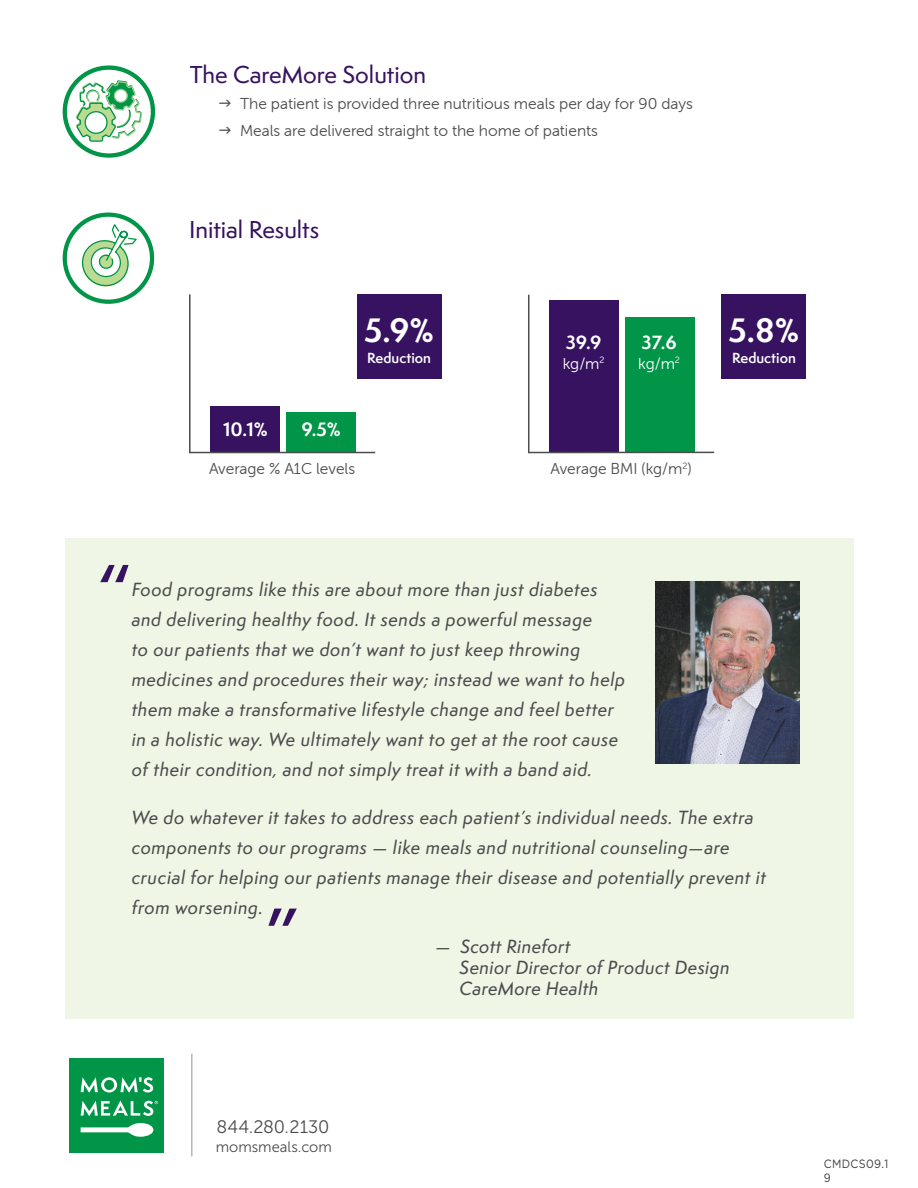
<style>
.page{position:relative;width:918px;height:1188px;background:#fff}
.page>*{position:absolute;margin:0;border:0;box-sizing:border-box;transform-origin:0 0}
.t1{font:700 31.5px "Semplicita Pro";color:#fff}
.t2{font:500 22.5px "Semplicita Pro";color:#371260}
.t3{font:18px "Museo Sans 300";color:#4b4c4d}
.t4{font:700 18px "Semplicita Pro";color:#fff}
.t5{font:700 17.85px "Semplicita Pro";color:#fff}
.t6{font:17.55px/30px "Semplicita Pro Med It";letter-spacing:.03em;color:#4b4c4d}
.t7{font:15.75px/26.8px "Museo Sans Rounded 300";color:#4b4c4d}
.t8{font:15.75px "Museo Sans Rounded 300";color:#fff}
.t9{font:15px "Museo Sans 300";color:#4b4c4d}
.t10{font:600 13.5px "Semplicita Pro";color:#fff}
.t11{font:12px/14.4px "Gotham";letter-spacing:.03em;color:#3e3e3f;scale:.9 1}
</style>
<div class="page">
<div style="left:357px;top:294px;width:85px;height:85px;background:#371260"></div>
<div style="left:722px;top:294px;width:84px;height:85px;background:#371260"></div>
<div style="left:69px;top:1058px;width:95px;height:94px;background:#009547"></div>
<svg style="left:81px;top:1123px;width:72px;height:14px"></svg>
<svg style="left:81px;top:1077px;width:72px;height:16px"></svg>
<svg style="left:81px;top:1100px;width:77px;height:16px"></svg>
<hr style="left:191px;top:1054px;width:1px;height:102px;background:#a8a9ad">
<div style="left:210px;top:406px;width:70px;height:47px;background:#371260"></div>
<div style="left:286px;top:413px;width:70px;height:39px;background:#009547"></div>
<hr style="left:189px;top:294px;width:2px;height:159px;background:#4b4c4d">
<hr style="left:189px;top:452px;width:186px;height:1px;background:#4b4c4d">
<div style="left:549px;top:301px;width:70px;height:152px;background:#371260"></div>
<div style="left:625px;top:317px;width:70px;height:135px;background:#009547"></div>
<hr style="left:528px;top:295px;width:1px;height:158px;background:#4b4c4d">
<hr style="left:528px;top:452px;width:186px;height:1px;background:#4b4c4d">
<div style="left:65px;top:538px;width:788px;height:481px;background:#eff6e6"></div>
<svg style="left:268px;top:909px;width:29px;height:17px"></svg>
<svg style="left:100px;top:565px;width:29px;height:17px"></svg>
<img style="left:655px;top:581px;width:144px;height:183px">
<div style="left:63px;top:213px;width:91px;height:91px;border:4px solid #009547;border-radius:50%"></div>
<svg style="left:79px;top:222px;width:60px;height:67px"></svg>
<div style="left:63px;top:65px;width:92px;height:93px;border:4px solid #009547;border-radius:50%"></div>
<svg style="left:75px;top:79px;width:68px;height:79px"></svg>
<div style="left:85px;top:112px;width:22px;height:21px;background:#fff;border-radius:50%"></div>
<div style="left:85px;top:111px;width:23px;height:23px;border:1px solid #009547;border-radius:50%"></div>
<p class="t2" style="left:190px;top:58px;width:238px">The CareMore Solution</p>
<p class="t7" style="left:240px;top:91px;width:454px">The patient is provided three nutritious meals per day for 90 days<br>Meals are delivered straight to the home of patients</p>
<p class="t2" style="left:189px;top:213px;width:132px">Initial Results</p>
<h1 class="t1" style="left:364px;top:307px;width:72px">5.9%</h1>
<p class="t10" style="left:367px;top:348px;width:65px">Reduction</p>
<p class="t4" style="left:223px;top:416px;width:46px">10.1%</p>
<p class="t4" style="left:301px;top:416px;width:41px">9.5%</p>
<p class="t7" style="left:209px;top:455px;width:148px">Average % A1C levels</p>
<p class="t5" style="left:566px;top:329px;width:37px">39.9</p>
<p class="t8" style="left:563px;top:355px;width:43px">kg/m<sup>2</sup></p>
<p class="t5" style="left:642px;top:329px;width:37px">37.6</p>
<p class="t8" style="left:638px;top:355px;width:43px">kg/m<sup>2</sup></p>
<p class="t7" style="left:551px;top:455px;width:143px">Average BMI (kg/m<sup>2</sup>)</p>
<h1 class="t1" style="left:729px;top:307px;width:72px">5.8%</h1>
<p class="t10" style="left:732px;top:348px;width:65px">Reduction</p>
<p class="t6" style="left:132px;top:574px;width:495px">Food programs like this are about more than just diabetes and delivering healthy food. It sends a powerful message<br>to our patients that we don’t want to just keep throwing medicines and procedures their way; instead we want to help them make a transformative lifestyle change and feel better in a holistic way. We ultimately want to get at the root cause of their condition, and not simply treat it with a band aid.</p>
<p class="t6" style="left:132px;top:802px;width:636px">We do whatever it takes to address each patient’s individual needs. The extra components to our programs — like meals and nutritional counseling—are crucial for helping our patients manage their disease and potentially prevent it from worsening.</p>
<p class="t6" style="left:460px;top:936px;width:272px;line-height:21px;text-indent:-24px">— Scott Rinefort<br>Senior Director of Product Design<br>CareMore Health</p>
<p class="t3" style="left:217px;top:1117px;width:114px">844.280.2130</p>
<p class="t9" style="left:216px;top:1138px;width:118px">momsmeals.com</p>
<p class="t11" style="left:824px;top:1156px;width:73px">CMDCS09.1<br>9</p>
</div>
